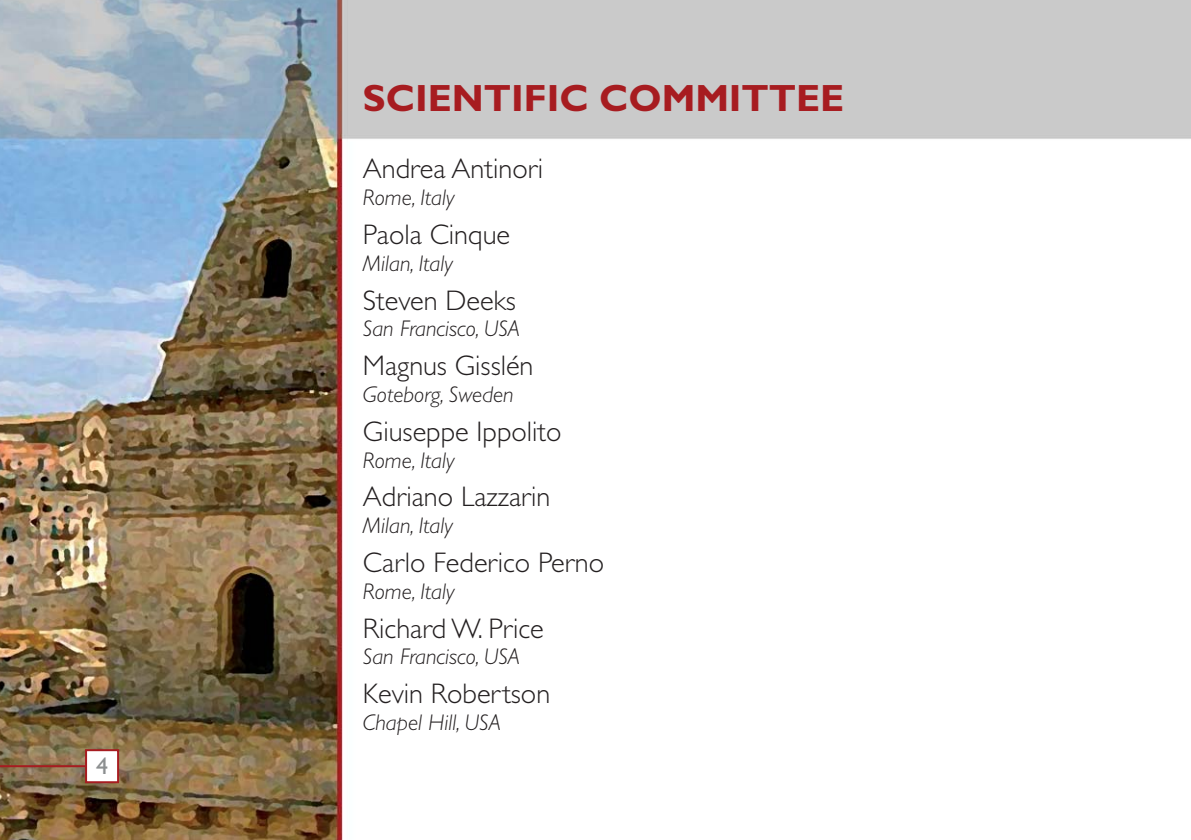
<style>
.page{position:relative;width:1191px;height:840px;background:#fff}
.page>*{position:absolute;margin:0;border:0;box-sizing:border-box;transform-origin:0 0}
.t1{font:700 38px "Gill Sans";color:#a71c20}
.t2{font:300 28.4px "Gill Sans";color:#231f20}
.t3{font:24px "Gill Sans";color:#8c8f90}
.t4{font:italic 300 22.8px "Gill Sans";color:#231f20}
</style>
<div class="page">
<img style="left:0;top:0;width:1191px;height:839px">
<div style="left:87px;top:750px;width:30px;height:30px;background:#fff"></div>
<div style="left:85px;top:748px;width:34px;height:34px;border:2px solid #a71c20"></div>
<hr style="left:0;top:764px;width:85px;height:2px;background:#a71c20">
<p class="t3" style="left:96px;top:757px;width:13px">4</p>
<h1 class="t1" style="left:363px;top:85px;width:483px">SCIENTIFIC COMMITTEE</h1>
<p class="t2" style="left:363px;top:159px;width:182px">Andrea Antinori</p>
<p class="t4" style="left:363px;top:189px;width:93px">Rome, Italy</p>
<p class="t2" style="left:363px;top:224px;width:149px">Paola Cinque</p>
<p class="t4" style="left:363px;top:255px;width:92px">Milan, Italy</p>
<p class="t2" style="left:363px;top:290px;width:154px">Steven Deeks</p>
<p class="t4" style="left:363px;top:320px;width:159px">San Francisco, USA</p>
<p class="t2" style="left:363px;top:355px;width:172px">Magnus Gisslén</p>
<p class="t4" style="left:363px;top:386px;width:152px">Goteborg, Sweden</p>
<p class="t2" style="left:363px;top:421px;width:200px">Giuseppe Ippolito</p>
<p class="t4" style="left:363px;top:452px;width:93px">Rome, Italy</p>
<p class="t2" style="left:363px;top:487px;width:189px">Adriano Lazzarin</p>
<p class="t4" style="left:363px;top:517px;width:92px">Milan, Italy</p>
<p class="t2" style="left:363px;top:552px;width:243px">Carlo Federico Perno</p>
<p class="t4" style="left:363px;top:583px;width:93px">Rome, Italy</p>
<p class="t2" style="left:363px;top:618px;width:182px">Richard W. Price</p>
<p class="t4" style="left:363px;top:648px;width:159px">San Francisco, USA</p>
<p class="t2" style="left:363px;top:683px;width:189px">Kevin Robertson</p>
<p class="t4" style="left:363px;top:714px;width:139px">Chapel Hill, USA</p>
</div>
